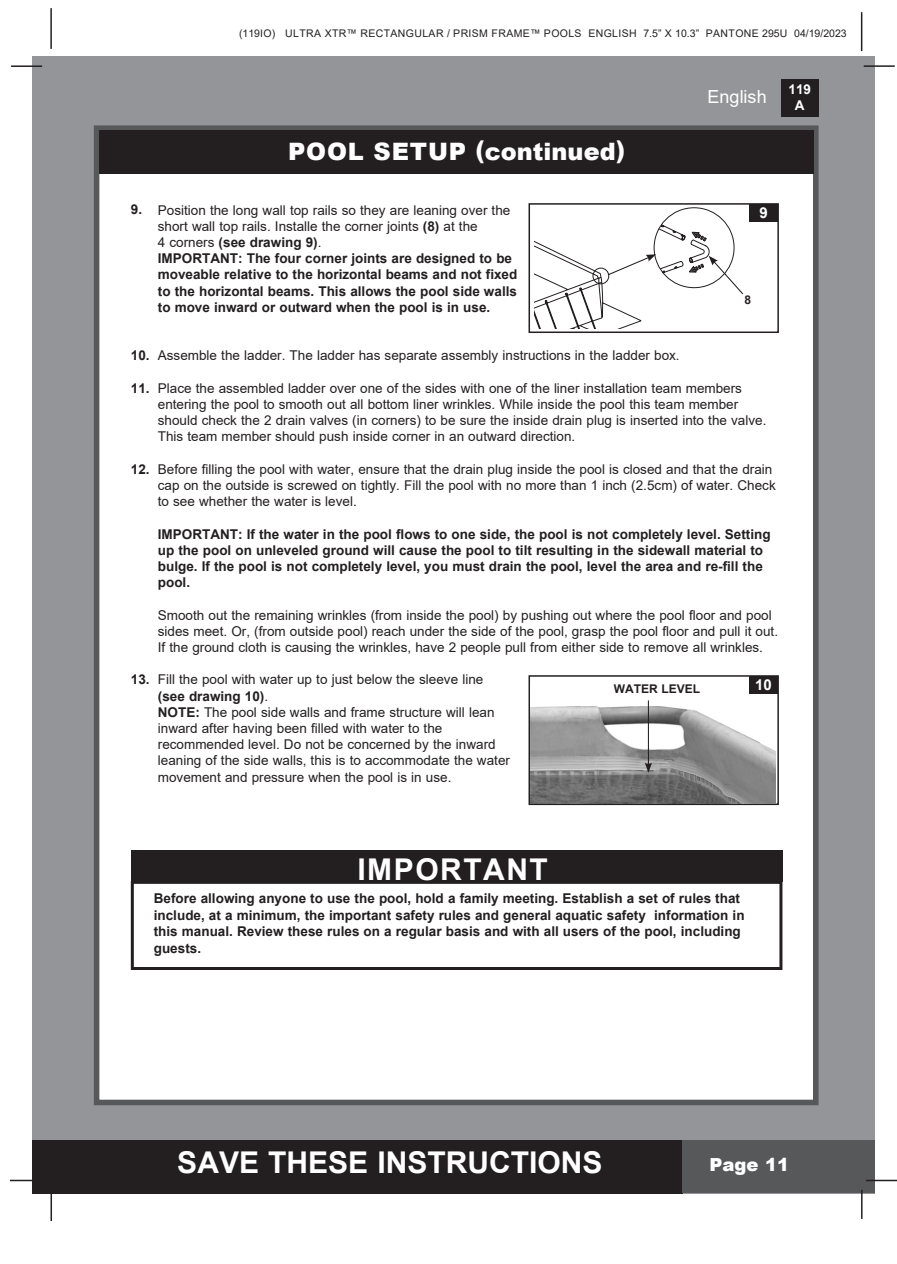
<style>
.page{position:relative;width:897px;height:1264px;background:#fff}
.page>*{position:absolute;margin:0;border:0;box-sizing:border-box;transform-origin:0 0}
.t1{font:700 30px "Arial";color:#fff}
.t2{font:700 30px "Arial";letter-spacing:.05em;color:#fff}
.t3{font:900 24px "Arial";color:#fff}
.t4{font:18px "Arial";color:#fff}
.t5{font:900 18px "Arial";color:#fff}
.t6{font:700 15px "Arial";color:#fff}
.t7{font:13.5px/16.2px "Arial";color:#231f20}
.t8{font:700 13.5px/16.5px "Arial";color:#231f20}
.t9{font:700 13.5px/16.2px "Arial";color:#fff;text-align:center}
.t10{font:700 12px "Arial";color:#231f20}
.t11{font:10.5px "Arial";letter-spacing:.035em;color:#231f20}
.s1{font-weight:700}
.s2{font-weight:400}
</style>
<div class="page">
<div style="left:33px;top:56px;width:842px;height:1137px;background:#939598"></div>
<div style="left:780px;top:79px;width:38px;height:38px;background:#231f20"></div>
<hr style="left:863px;top:65px;width:31px;height:2px;background:#231f20">
<hr style="left:50px;top:8px;width:2px;height:41px;background:#231f20">
<hr style="left:860px;top:12px;width:2px;height:39px;background:#231f20">
<div style="left:33px;top:1140px;width:650px;height:53px;background:#231f20"></div>
<div style="left:682px;top:1140px;width:193px;height:53px;background:#57585a"></div>
<hr style="left:865px;top:1179px;width:31px;height:2px;background:#231f20">
<hr style="left:860px;top:1189px;width:2px;height:30px;background:#231f20">
<hr style="left:50px;top:1190px;width:2px;height:31px;background:#231f20">
<hr style="left:10px;top:1179px;width:31px;height:2px;background:#231f20">
<hr style="left:11px;top:65px;width:31px;height:2px;background:#231f20">
<div style="left:94px;top:125px;width:724px;height:980px;background:#fff;border:6px solid #57585a"></div>
<div style="left:99px;top:130px;width:714px;height:44px;background:#231f20"></div>
<div style="left:528px;top:203px;width:250px;height:130px;border:2px solid #231f20"></div>
<div style="left:749px;top:204px;width:28px;height:18px;background:#231f20"></div>
<div style="left:131px;top:850px;width:651px;height:32px;background:#231f20"></div>
<div style="left:131px;top:881px;width:651px;height:89px;border:3px solid #231f20"></div>
<div style="left:528px;top:675px;width:250px;height:130px;border:2px solid #231f20"></div>
<img style="left:530px;top:685px;width:245px;height:118px">
<hr style="left:647px;top:700px;width:2px;height:65px;background:#231f20">
<svg style="left:644px;top:763px;width:8px;height:9px"></svg>
<div style="left:749px;top:676px;width:28px;height:18px;background:#231f20"></div>
<svg style="left:534px;top:208px;width:210px;height:121px"></svg>
<p class="t11" style="left:239px;top:26px;width:609px">(119IO) ULTRA XTR™ RECTANGULAR / PRISM FRAME™ POOLS ENGLISH 7.5” X 10.3” PANTONE 295U 04/19/2023</p>
<p class="t3" style="left:288px;top:134px;width:338px">POOL SETUP (continued)</p>
<h3 class="t4" style="left:707px;top:84px;width:61px">English</h3>
<p class="t9" style="left:788px;top:81px;width:24px">119<br>A</p>
<p class="t7" style="left:131px;top:202px;width:381px"><span class="s1">9.</span> Position the long wall top rails so they are leaning over the</p>
<p class="t7" style="left:158px;top:218px;width:321px">short wall top rails. Installe the corner joints <span class="s1">(8)</span> at the</p>
<p class="t8" style="left:158px;top:234px;width:165px"><span class="s2">4 corners</span> (see drawing 9)<span class="s2">.</span></p>
<p class="t8" style="left:158px;top:250px;width:356px">IMPORTANT: The four corner joints are designed to be</p>
<p class="t8" style="left:158px;top:266px;width:361px">moveable relative to the horizontal beams and not fixed</p>
<p class="t8" style="left:158px;top:283px;width:360px">to the horizontal beams. This allows the pool side walls</p>
<p class="t8" style="left:158px;top:299px;width:334px">to move inward or outward when the pool is in use.</p>
<p class="t7" style="left:131px;top:347px;width:550px"><span class="s1">10.</span> Assemble the ladder. The ladder has separate assembly instructions in the ladder box.</p>
<p class="t7" style="left:131px;top:380px;width:612px"><span class="s1">11.</span> Place the assembled ladder over one of the sides with one of the liner installation team members</p>
<p class="t7" style="left:158px;top:396px;width:582px">entering the pool to smooth out all bottom liner wrinkles. While inside the pool this team member</p>
<p class="t7" style="left:158px;top:412px;width:610px">should check the 2 drain valves (in corners) to be sure the inside drain plug is inserted into the valve.</p>
<p class="t7" style="left:158px;top:428px;width:419px">This team member should push inside corner in an outward direction.</p>
<p class="t7" style="left:131px;top:461px;width:643px"><span class="s1">12.</span> Before filling the pool with water, ensure that the drain plug inside the pool is closed and that the drain</p>
<p class="t7" style="left:158px;top:477px;width:619px">cap on the outside is screwed on tightly. Fill the pool with no more than 1 inch (2.5cm) of water. Check</p>
<p class="t7" style="left:158px;top:493px;width:200px">to see whether the water is level.</p>
<p class="t8" style="left:158px;top:526px;width:614px">IMPORTANT: If the water in the pool flows to one side, the pool is not completely level. Setting</p>
<p class="t8" style="left:158px;top:542px;width:606px">up the pool on unleveled ground will cause the pool to tilt resulting in the sidewall material to</p>
<p class="t8" style="left:158px;top:558px;width:606px">bulge. If the pool is not completely level, you must drain the pool, level the area and re-fill the</p>
<p class="t8" style="left:158px;top:574px;width:34px">pool.</p>
<p class="t7" style="left:158px;top:607px;width:615px">Smooth out the remaining wrinkles (from inside the pool) by pushing out where the pool floor and pool</p>
<p class="t7" style="left:158px;top:623px;width:621px">sides meet. Or, (from outside pool) reach under the side of the pool, grasp the pool floor and pull it out.</p>
<p class="t7" style="left:158px;top:639px;width:606px">If the ground cloth is causing the wrinkles, have 2 people pull from either side to remove all wrinkles.</p>
<p class="t7" style="left:131px;top:671px;width:354px"><span class="s1">13.</span> Fill the pool with water up to just below the sleeve line</p>
<p class="t8" style="left:158px;top:688px;width:112px">(see drawing 10)<span class="s2">.</span></p>
<p class="t7" style="left:158px;top:704px;width:338px"><span class="s1">NOTE:</span> The pool side walls and frame structure will lean inward after having been filled with water to the</p>
<p class="t7" style="left:158px;top:736px;width:339px">recommended level. Do not be concerned by the inward</p>
<p class="t7" style="left:158px;top:752px;width:353px">leaning of the side walls, this is to accommodate the water</p>
<p class="t7" style="left:158px;top:769px;width:295px">movement and pressure when the pool is in use.</p>
<p class="t6" style="left:759px;top:202px;width:10px">9</p>
<p class="t10" style="left:744px;top:292px;width:8px">8</p>
<p class="t10" style="left:613px;top:680px;width:88px">WATER LEVEL</p>
<p class="t6" style="left:755px;top:674px;width:18px">10</p>
<p class="t2" style="left:357px;top:848px;width:192px">IMPORTANT</p>
<p class="t8" style="left:154px;top:890px;width:592px">Before allowing anyone to use the pool, hold a family meeting. Establish a set of rules that include, at a minimum, the important safety rules and general aquatic safety information in this manual. Review these rules on a regular basis and with all users of the pool, including guests.</p>
<h1 class="t1" style="left:177px;top:1141px;width:427px">SAVE THESE INSTRUCTIONS</h1>
<h3 class="t5" style="left:709px;top:1151px;width:81px">Page 11</h3>
</div>
